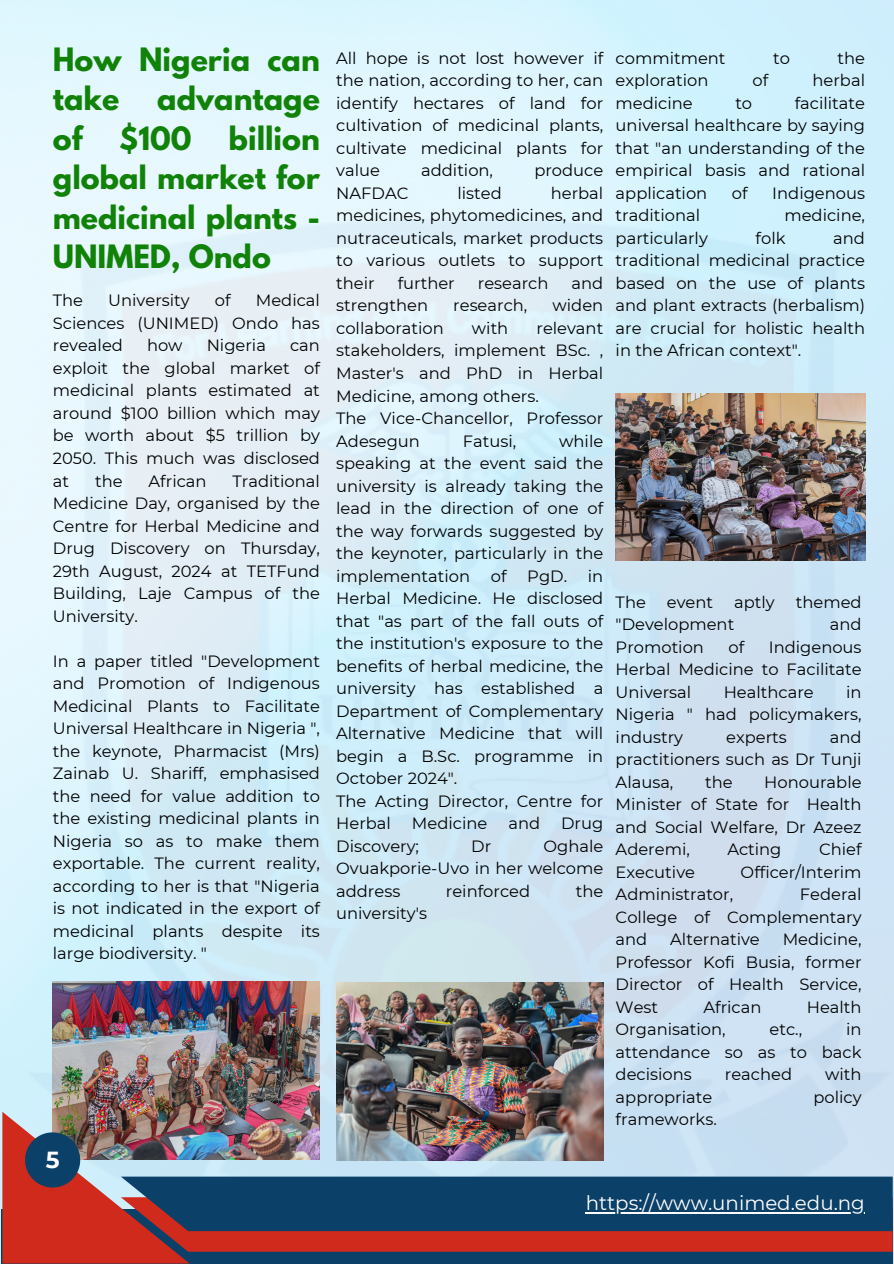
<style>
.page{position:relative;width:894px;height:1264px;background:#fff}
.page>*{position:absolute;margin:0;border:0;box-sizing:border-box;transform-origin:0 0}
.t1{font:700 28.5px/39.3px "League Spartan";color:#118208}
.t2{font:700 23.25px "Montserrat";color:#fff}
.t3{font:19.8px "Montserrat";color:#fff}
.t4{font:16.35px/22.5px "Montserrat";color:#000;text-align:justify}
</style>
<div class="page">
<img style="left:0;top:0;width:893px;height:1263px">
<img style="left:0;top:208px;width:893px;height:1018px">
<svg style="left:2px;top:1111px;width:890px;height:152px;background:#746879"></svg>
<img style="left:615px;top:393px;width:250px;height:167px">
<img style="left:336px;top:982px;width:267px;height:178px">
<hr style="left:585px;top:1211px;width:279px;height:2px;background:#fff">
<p class="t1" style="left:53px;top:43px;width:268px">How Nigeria can take</p>
<p class="t1" style="left:157px;top:83px;width:164px">advantage</p>
<p class="t1" style="left:53px;top:122px;width:31px">of</p>
<p class="t1" style="left:119px;top:122px;width:74px">$100</p>
<p class="t1" style="left:53px;top:122px;width:268px;text-align:justify;text-indent:176px">billion global market for medicinal plants - UNIMED, Ondo</p>
<p class="t4" style="left:53px;top:289px;width:32px">The</p>
<p class="t4" style="left:108px;top:289px;width:83px">University</p>
<p class="t4" style="left:215px;top:289px;width:17px">of</p>
<p class="t4" style="left:53px;top:289px;width:268px;text-indent:203px">Medical Sciences (UNIMED) Ondo has revealed</p>
<p class="t4" style="left:147px;top:334px;width:37px">how</p>
<p class="t4" style="left:207px;top:334px;width:61px">Nigeria</p>
<p class="t4" style="left:53px;top:334px;width:268px;text-indent:237px">can exploit the global market of medicinal plants estimated at around $100 billion which may be worth about $5 trillion by 2050. This much was disclosed at</p>
<p class="t4" style="left:95px;top:469px;width:29px">the</p>
<p class="t4" style="left:148px;top:469px;width:60px">African</p>
<p class="t4" style="left:53px;top:469px;width:268px;text-indent:180px">Traditional Medicine Day, organised by the Centre for Herbal Medicine and Drug Discovery on Thursday, 29th August, 2024 at TETFund Building, Laje Campus of the University.</p>
<p class="t4" style="left:53px;top:649px;width:268px">In a paper titled "Development and Promotion of Indigenous Medicinal Plants to Facilitate Universal Healthcare in Nigeria ", the keynote, Pharmacist (Mrs)<br>Zainab U. Shariff, emphasised the need for value addition to the existing medicinal plants in Nigeria so as to make them exportable. The current reality, according to her is that "Nigeria is not indicated in the export of medicinal plants despite its large biodiversity. "</p>
<p class="t2" style="left:46px;top:1145px;width:15px">5</p>
<p class="t4" style="left:336px;top:47px;width:268px">All hope is not lost however if the nation, according to her, can identify hectares of land for cultivation of medicinal plants, cultivate medicinal plants for value</p>
<p class="t4" style="left:421px;top:159px;width:73px">addition,</p>
<p class="t4" style="left:534px;top:159px;width:70px">produce</p>
<p class="t4" style="left:336px;top:182px;width:268px;text-indent:214px">herbal medicines, phytomedicines, and nutraceuticals, market products to various outlets to support their</p>
<p class="t4" style="left:336px;top:182px;width:74px">NAFDAC</p>
<p class="t4" style="left:457px;top:182px;width:46px">listed</p>
<p class="t4" style="left:397px;top:272px;width:59px">further</p>
<p class="t4" style="left:477px;top:272px;width:72px">research</p>
<p class="t4" style="left:571px;top:272px;width:33px">and</p>
<p class="t4" style="left:336px;top:294px;width:93px">strengthen</p>
<p class="t4" style="left:453px;top:294px;width:76px">research,</p>
<p class="t4" style="left:552px;top:294px;width:52px">widen</p>
<p class="t4" style="left:336px;top:317px;width:109px">collaboration</p>
<p class="t4" style="left:472px;top:317px;width:38px">with</p>
<p class="t4" style="left:336px;top:317px;width:268px;text-indent:200px">relevant stakeholders, implement BSc. , Master's and PhD in Herbal Medicine, among others.</p>
<p class="t4" style="left:336px;top:407px;width:268px">The Vice-Chancellor, Professor<br>Adesegun</p>
<p class="t4" style="left:336px;top:429px;width:268px;text-indent:223px">while speaking at the event said the university is already taking the lead in the direction of one of the way forwards suggested by the keynoter, particularly in the implementation</p>
<p class="t4" style="left:463px;top:429px;width:55px">Fatusi,</p>
<p class="t4" style="left:490px;top:564px;width:17px">of</p>
<p class="t4" style="left:527px;top:564px;width:41px">PgD.</p>
<p class="t4" style="left:336px;top:564px;width:268px;text-indent:251px">in Herbal Medicine. He disclosed that "as part of the fall outs of the institution's exposure to the benefits of herbal medicine, the university has established a Department of Complementary Alternative Medicine that will begin a B.Sc. programme in October 2024".</p>
<p class="t4" style="left:336px;top:789px;width:268px">The Acting Director, Centre for<br>Herbal</p>
<p class="t4" style="left:412px;top:812px;width:77px">Medicine</p>
<p class="t4" style="left:508px;top:812px;width:33px">and</p>
<p class="t4" style="left:561px;top:812px;width:44px">Drug</p>
<p class="t4" style="left:336px;top:834px;width:84px">Discovery;</p>
<p class="t4" style="left:471px;top:834px;width:22px">Dr</p>
<p class="t4" style="left:336px;top:834px;width:268px;text-indent:207px">Oghale Ovuakporie-Uvo in her welcome address</p>
<p class="t4" style="left:446px;top:879px;width:86px">reinforced</p>
<p class="t4" style="left:575px;top:879px;width:29px">the</p>
<p class="t4" style="left:336px;top:902px;width:92px">university's</p>
<p class="t4" style="left:615px;top:47px;width:111px">commitment</p>
<p class="t4" style="left:772px;top:47px;width:18px">to</p>
<p class="t4" style="left:837px;top:47px;width:29px">the</p>
<p class="t4" style="left:615px;top:69px;width:94px">exploration</p>
<p class="t4" style="left:752px;top:69px;width:17px">of</p>
<p class="t4" style="left:812px;top:69px;width:54px">herbal</p>
<p class="t4" style="left:615px;top:92px;width:79px">medicine</p>
<p class="t4" style="left:735px;top:92px;width:18px">to</p>
<p class="t4" style="left:615px;top:92px;width:251px;text-indent:179px">facilitate universal healthcare by saying that "an understanding of the empirical basis and rational application</p>
<p class="t4" style="left:731px;top:182px;width:17px">of</p>
<p class="t4" style="left:772px;top:182px;width:94px">Indigenous</p>
<p class="t4" style="left:615px;top:204px;width:86px">traditional</p>
<p class="t4" style="left:784px;top:204px;width:82px">medicine,</p>
<p class="t4" style="left:615px;top:227px;width:94px">particularly</p>
<p class="t4" style="left:755px;top:227px;width:31px">folk</p>
<p class="t4" style="left:615px;top:227px;width:251px;text-indent:217px">and traditional medicinal practice based on the use of plants and plant extracts (herbalism) are crucial for holistic health in the African context".</p>
<p class="t4" style="left:615px;top:590px;width:32px">The</p>
<p class="t4" style="left:666px;top:590px;width:48px">event</p>
<p class="t4" style="left:734px;top:590px;width:42px">aptly</p>
<p class="t4" style="left:795px;top:590px;width:67px">themed</p>
<p class="t4" style="left:615px;top:613px;width:120px">"Development</p>
<p class="t4" style="left:829px;top:613px;width:33px">and</p>
<p class="t4" style="left:615px;top:635px;width:90px">Promotion</p>
<p class="t4" style="left:728px;top:635px;width:17px">of</p>
<p class="t4" style="left:615px;top:635px;width:247px;text-indent:153px">Indigenous Herbal Medicine to Facilitate Universal</p>
<p class="t4" style="left:615px;top:680px;width:247px;text-indent:230px">in Nigeria " had policymakers, industry</p>
<p class="t4" style="left:723px;top:680px;width:91px">Healthcare</p>
<p class="t4" style="left:615px;top:725px;width:247px;text-indent:214px">and practitioners such as Dr Tunji Alausa,</p>
<p class="t4" style="left:726px;top:725px;width:62px">experts</p>
<p class="t4" style="left:615px;top:770px;width:247px;text-indent:149px">Honourable Minister of State for Health and Social Welfare, Dr Azeez Aderemi,</p>
<p class="t4" style="left:705px;top:770px;width:29px">the</p>
<p class="t4" style="left:727px;top:838px;width:56px">Acting</p>
<p class="t4" style="left:818px;top:838px;width:44px">Chief</p>
<p class="t4" style="left:615px;top:860px;width:81px">Executive</p>
<p class="t4" style="left:740px;top:860px;width:122px">Officer/Interim</p>
<p class="t4" style="left:615px;top:883px;width:119px">Administrator,</p>
<p class="t4" style="left:615px;top:883px;width:247px;text-indent:184px">Federal College of Complementary and</p>
<p class="t4" style="left:615px;top:928px;width:247px;text-indent:167px">Medicine, Professor Kofi Busia, former Director of Health Service, West</p>
<p class="t4" style="left:670px;top:928px;width:91px">Alternative</p>
<p class="t4" style="left:703px;top:995px;width:60px">African</p>
<p class="t4" style="left:806px;top:995px;width:56px">Health</p>
<p class="t4" style="left:615px;top:1018px;width:111px">Organisation,</p>
<p class="t4" style="left:769px;top:1018px;width:34px">etc.,</p>
<p class="t4" style="left:615px;top:1018px;width:247px;text-indent:230px">in attendance so as to back decisions</p>
<p class="t4" style="left:724px;top:1063px;width:69px">reached</p>
<p class="t4" style="left:824px;top:1063px;width:38px">with</p>
<p class="t4" style="left:615px;top:1085px;width:98px">appropriate</p>
<p class="t4" style="left:813px;top:1085px;width:50px">policy</p>
<p class="t4" style="left:615px;top:1108px;width:103px">frameworks.</p>
<p class="t3" style="left:585px;top:1190px;width:280px">https://www.unimed.edu.ng</p>
</div>
